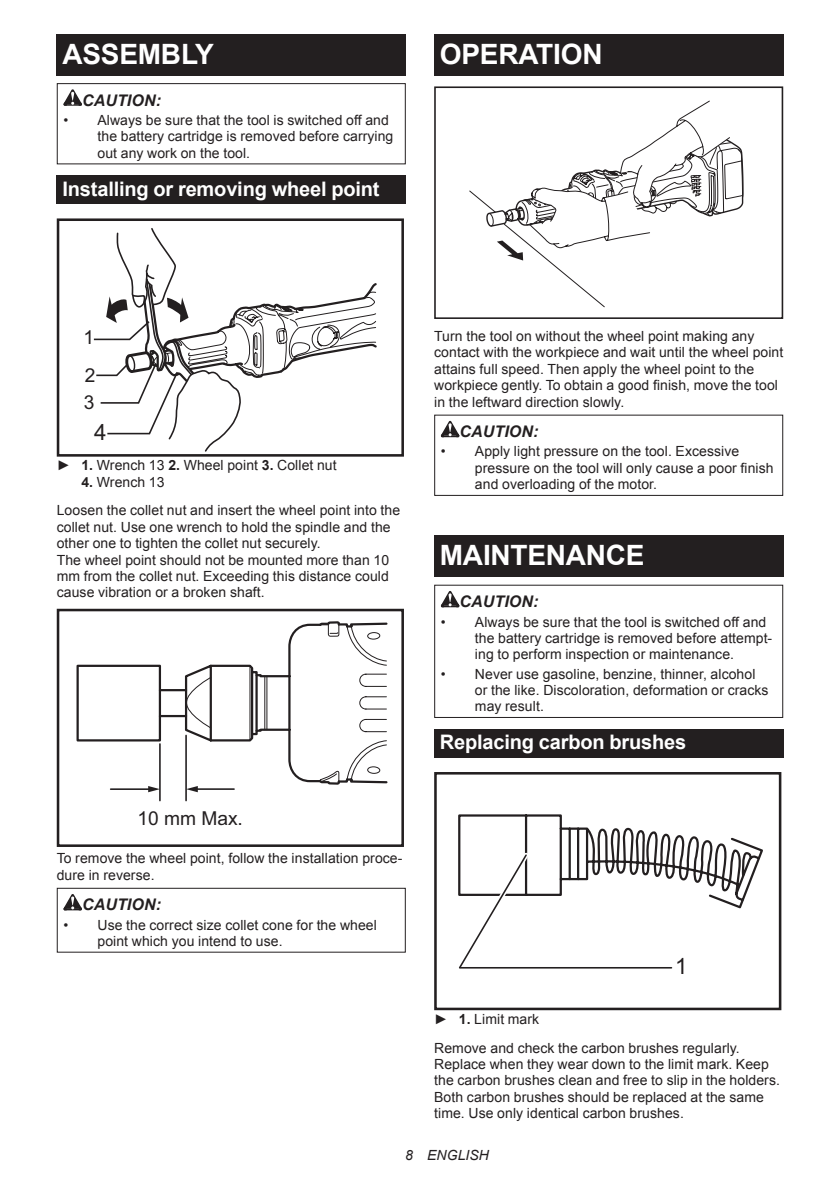
<style>
.page{position:relative;width:840px;height:1191px;background:#fff}
.page>*{position:absolute;margin:0;border:0;box-sizing:border-box;transform-origin:0 0}
.t1{font:700 28px "Arial";letter-spacing:-.01em;color:#fff}
.t2{font:22.4px "Arial";color:#231f20}
.t3{font:700 20px "Arial";letter-spacing:-.01em;color:#fff}
.t4{font:19.2px/38.2px "Arial";color:#231f20}
.t5{font:italic 700 16px "Arial";letter-spacing:.005em;color:#231f20}
.t6{font:14px/16.4px "Arial";letter-spacing:.005em;color:#231f20}
.t7{font:italic 14px "Arial";letter-spacing:.005em;color:#231f20}
.s1{font-weight:700}
</style>
<div class="page">
<div style="left:57px;top:34px;width:348px;height:41px;background:#231f20"></div>
<svg style="left:63px;top:89px;width:19px;height:17px"></svg>
<div style="left:57px;top:83px;width:348px;height:81px;border:1px solid #231f20"></div>
<div style="left:57px;top:176px;width:348px;height:28px;background:#231f20"></div>
<div style="left:57px;top:218px;width:347px;height:238px;border:3px solid #231f20"></div>
<svg style="left:92px;top:228px;width:286px;height:225px"></svg>
<hr style="left:160px;top:689px;width:26px;height:2px;background:#231f20">
<hr style="left:160px;top:715px;width:26px;height:2px;background:#231f20">
<div style="left:76px;top:664px;width:85px;height:77px;border:2px solid #231f20"></div>
<hr style="left:159px;top:744px;width:2px;height:56px;background:#231f20">
<hr style="left:185px;top:735px;width:2px;height:65px;background:#231f20">
<hr style="left:111px;top:788px;width:41px;height:2px;background:#231f20">
<svg style="left:148px;top:786px;width:12px;height:6px"></svg>
<svg style="left:184px;top:621px;width:204px;height:171px"></svg>
<div style="left:57px;top:609px;width:347px;height:238px;border:3px solid #231f20"></div>
<svg style="left:63px;top:894px;width:19px;height:16px"></svg>
<div style="left:57px;top:887px;width:348px;height:65px;border:1px solid #231f20"></div>
<div style="left:434px;top:34px;width:348px;height:41px;background:#231f20"></div>
<svg style="left:469px;top:100px;width:275px;height:208px"></svg>
<div style="left:434px;top:291px;width:73px;height:28px;background:#fff"></div>
<div style="left:434px;top:86px;width:348px;height:233px;border:2px solid #231f20"></div>
<svg style="left:440px;top:421px;width:19px;height:16px"></svg>
<div style="left:434px;top:414px;width:348px;height:82px;border:1px solid #231f20"></div>
<div style="left:434px;top:535px;width:348px;height:41px;background:#231f20"></div>
<svg style="left:440px;top:591px;width:19px;height:16px"></svg>
<div style="left:434px;top:584px;width:348px;height:134px;border:1px solid #231f20"></div>
<div style="left:434px;top:729px;width:348px;height:29px;background:#231f20"></div>
<div style="left:434px;top:772px;width:347px;height:238px;border:3px solid #231f20"></div>
<svg style="left:457px;top:772px;width:307px;height:238px"></svg>
<svg style="left:457px;top:848px;width:215px;height:126px"></svg>
<h1 class="t1" style="left:62px;top:35px;width:153px">ASSEMBLY</h1>
<p class="t5" style="left:82px;top:89px;width:80px">CAUTION:</p>
<p class="t6" style="left:97px;top:112px;width:297px;text-indent:-34px">• Always be sure that the tool is switched off and the battery cartridge is removed before carrying out any work on the tool.</p>
<h3 class="t3" style="left:62px;top:175px;width:318px">Installing or removing wheel point</h3>
<h1 class="t1" style="left:439px;top:35px;width:164px">OPERATION</h1>
<h3 class="t4" style="left:83px;top:318px;width:14px">1<br>2</h3>
<h3 class="t4" style="left:84px;top:383px;width:12px">3</h3>
<h2 class="t2" style="left:94px;top:418px;width:14px">4</h2>
<p class="t6" style="left:57px;top:457px;width:281px">► <span class="s1">1.</span> Wrench 13 <span class="s1">2.</span> Wheel point <span class="s1">3.</span> Collet nut</p>
<p class="t6" style="left:57px;top:467px;width:345px;line-height:28.8px;text-indent:25px"><span class="s1">4.</span> Wrench 13<br>Loosen the collet nut and insert the wheel point into the</p>
<p class="t6" style="left:57px;top:519px;width:335px">collet nut. Use one wrench to hold the spindle and the other one to tighten the collet nut securely.<br>The wheel point should not be mounted more than 10 mm from the collet nut. Exceeding this distance could cause vibration or a broken shaft.</p>
<h3 class="t4" style="left:137px;top:799px;width:107px">10 mm Max.</h3>
<p class="t6" style="left:57px;top:850px;width:347px">To remove the wheel point, follow the installation proce&shy;dure in reverse.</p>
<p class="t5" style="left:82px;top:894px;width:80px">CAUTION:</p>
<p class="t6" style="left:97px;top:916px;width:281px;text-indent:-34px">• Use the correct size collet cone for the wheel point which you intend to use.</p>
<p class="t6" style="left:434px;top:328px;width:350px">Turn the tool on without the wheel point making any contact with the workpiece and wait until the wheel point attains full speed. Then apply the wheel point to the workpiece gently. To obtain a good finish, move the tool in the leftward direction slowly.</p>
<p class="t5" style="left:459px;top:421px;width:80px">CAUTION:</p>
<p class="t6" style="left:474px;top:443px;width:300px;text-indent:-34px">• Apply light pressure on the tool. Excessive pressure on the tool will only cause a poor finish and overloading of the motor.</p>
<h1 class="t1" style="left:439px;top:537px;width:206px">MAINTENANCE</h1>
<p class="t5" style="left:459px;top:591px;width:80px">CAUTION:</p>
<p class="t6" style="left:474px;top:613px;width:299px;text-indent:-34px">• Always be sure that the tool is switched off and the battery cartridge is removed before attempt&shy;ing to perform inspection or maintenance.</p>
<p class="t6" style="left:474px;top:665px;width:295px;text-indent:-34px">• Never use gasoline, benzine, thinner, alcohol or the like. Discoloration, deformation or cracks may result.</p>
<h3 class="t3" style="left:439px;top:729px;width:248px">Replacing carbon brushes</h3>
<h2 class="t2" style="left:674px;top:951px;width:14px">1</h2>
<p class="t6" style="left:434px;top:1004px;width:307px;line-height:28.8px">► <span class="s1">1.</span> Limit mark<br>Remove and check the carbon brushes regularly.</p>
<p class="t6" style="left:434px;top:1056px;width:347px">Replace when they wear down to the limit mark. Keep the carbon brushes clean and free to slip in the holders.<br>Both carbon brushes should be replaced at the same time. Use only identical carbon brushes.</p>
<p class="t7" style="left:405px;top:1146px;width:85px">8 ENGLISH</p>
</div>
